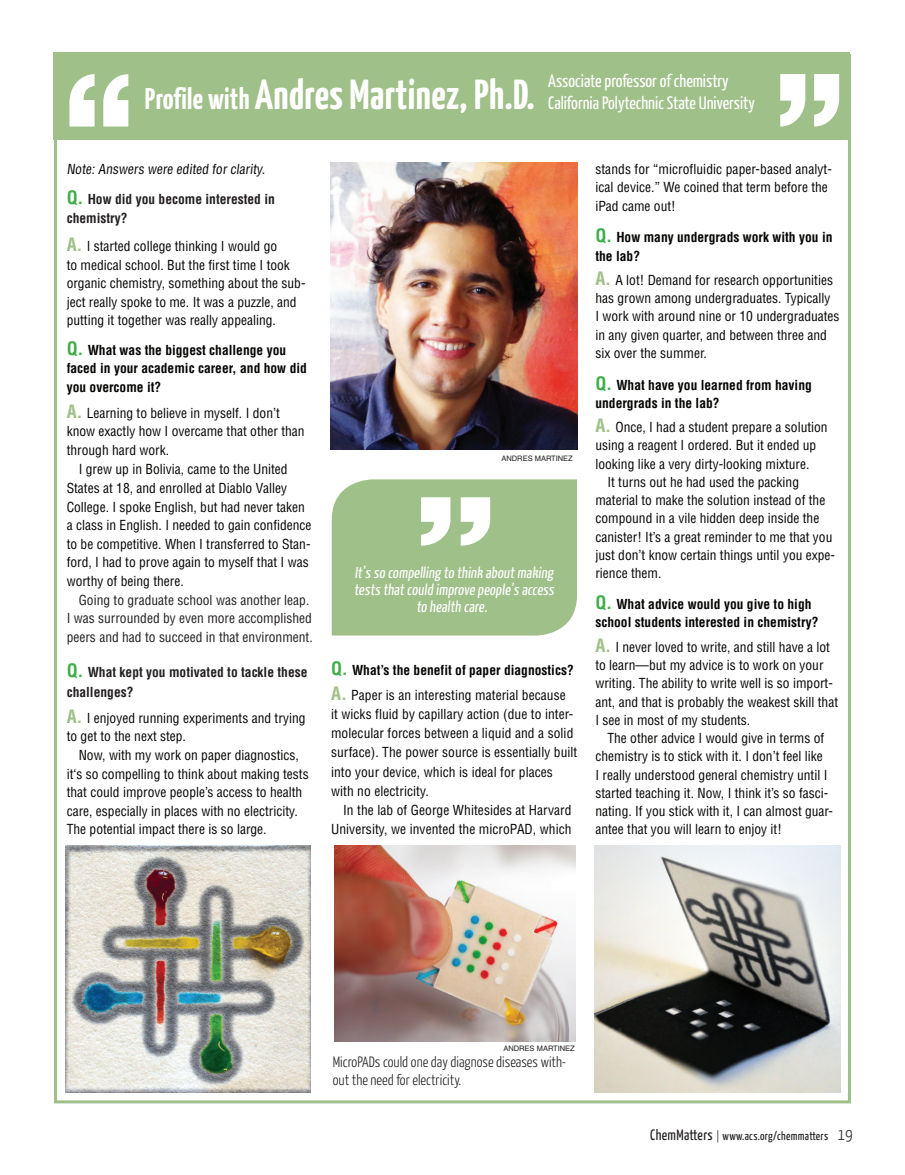
<style>
.page{position:relative;width:905px;height:1175px;background:#fff}
.page>*{position:absolute;margin:0;border:0;box-sizing:border-box;transform-origin:0 0}
.t1{font:700 42px "Yanone Kaffeesatz";letter-spacing:.01em;color:#fff}
.t2{font:18px/21.6px "Yanone Kaffeesatz";color:#fff}
.t3{font:15.75px/17px "Yanone Kaffeesatz";color:#fff;text-align:center}
.t4{font:300 15px/18px "Yanone Kaffeesatz";color:#231f20}
.t5{font:condensed 13.5px/18.6px "Helvetica";color:#040503}
.t6{font:700 condensed 13.5px/18.3px "Helvetica";color:#040503}
.t7{font:condensed 13.5px/18.6px "Helvetica";color:#231f20}
.t8{font:700 condensed 13.5px/20.1px "Helvetica";color:#231f20}
.t9{font:12px "Yanone Kaffeesatz";letter-spacing:.025em;color:#231f20}
.t10{font:7.5px "Helvetica LT Std";color:#231f20}
.s1{font-size:30px}
.s2{font-weight:700;font-size:18px;color:#40ae49}
.s3{font-weight:700;color:#231f20}
.s4{font-weight:700;font-size:18px;color:#a0c089}
.s5{font-size:18px;color:#40ae49}
.s6{font-size:18px;color:#a0c089}
.s7{font-weight:400}
.s8{font-size:15px}
.s9{font-weight:300}
.s10{font-weight:300;font-size:16.5px}
</style>
<div class="page">
<div style="left:54px;top:52px;width:796px;height:88px;background:#a0c089"></div>
<svg style="left:69px;top:74px;width:59px;height:52px"></svg>
<svg style="left:780px;top:74px;width:59px;height:53px"></svg>
<img style="left:330px;top:162px;width:247px;height:288px">
<img style="left:594px;top:845px;width:246px;height:247px">
<img style="left:334px;top:845px;width:242px;height:196px">
<img style="left:65px;top:845px;width:246px;height:247px">
<svg style="left:332px;top:479px;width:245px;height:156px;background:#a7c492"></svg>
<h1 class="t1" style="left:145px;top:69px;width:391px"><span class="s1">Profile with</span> Andres Martinez, Ph.D.</h1>
<h2 class="t2" style="left:548px;top:70px;width:208px">Associate professor of chemistry<br>California Polytechnic State University</h2>
<p class="t5" style="left:67px;top:154px;width:210px;line-height:29.4px">Note: Answers were edited for clarity.<br><span class="s2">Q.</span> <span class="s3">How did you become interested in</span></p>
<p class="t5" style="left:67px;top:203px;width:212px;line-height:28.3px"><span class="s3">chemistry?<br></span><span class="s4">A.</span> I started college thinking I would go</p>
<p class="t5" style="left:67px;top:255px;width:240px">to medical school. But the first time I took organic chemistry, something about the sub&shy;ject really spoke to me. It was a puzzle, and putting it together was really appealing.</p>
<p class="t6" style="left:67px;top:340px;width:242px"><span class="s5">Q.</span> What was the biggest challenge you faced in your academic career, and how did you overcome it?</p>
<p class="t5" style="left:67px;top:403px;width:239px"><span class="s4">A.</span> Learning to believe in myself. I don’t know exactly how I overcame that other than through hard work.</p>
<p class="t5" style="left:67px;top:460px;width:246px;text-indent:12px">I grew up in Bolivia, came to the United States at 18, and enrolled at Diablo Valley College. I spoke English, but had never taken a class in English. I needed to gain confidence to be competitive. When I transferred to Stan&shy;ford, I had to prove again to myself that I was worthy of being there.</p>
<p class="t7" style="left:67px;top:590px;width:247px;text-indent:12px">Going to graduate school was another leap.<br>I was surrounded by even more accomplished peers and had to succeed in that environment.</p>
<p class="t8" style="left:67px;top:661px;width:242px"><span class="s5">Q.</span> What kept you motivated to tackle these challenges?</p>
<p class="t5" style="left:67px;top:708px;width:240px"><span class="s4">A.</span> I enjoyed running experiments and trying to get to the next step.</p>
<p class="t5" style="left:67px;top:745px;width:243px;text-indent:12px">Now, with my work on paper diagnostics, it‘s so compelling to think about making tests that could improve people’s access to health care, especially in places with no electricity.<br>The potential impact there is so large.</p>
<p class="t10" style="left:501px;top:454px;width:73px">ANDRES MARTINEZ</p>
<p class="t3" style="left:354px;top:564px;width:203px">It’s so compelling to think about making tests that could improve people’s access to health care.</p>
<p class="t6" style="left:331px;top:658px;width:244px;line-height:24.5px"><span class="s5">Q.</span> What’s the benefit of paper diagnostics?<br><span class="s6">A.</span> <span class="s7">Paper is an interesting material because</span></p>
<p class="t5" style="left:331px;top:704px;width:248px;line-height:19.2px">it wicks fluid by capillary action (due to inter&shy;molecular forces between a liquid and a solid surface). The power source is essentially built into your device, which is ideal for places with no electricity.</p>
<p class="t5" style="left:331px;top:800px;width:242px;line-height:19.2px;text-align:right">In the lab of George Whitesides at Harvard<br>University, we invented the microPAD, which</p>
<p class="t5" style="left:595px;top:160px;width:238px">stands for “microfluidic paper-based analyt&shy;ical device.” We coined that term before the iPad came out!</p>
<p class="t6" style="left:595px;top:228px;width:238px"><span class="s5">Q.</span> How many undergrads work with you in the lab?</p>
<p class="t5" style="left:595px;top:271px;width:246px"><span class="s4">A.</span> A lot! Demand for research opportunities has grown among undergraduates. Typically<br>I work with around nine or 10 undergraduates in any given quarter, and between three and six over the summer.</p>
<p class="t6" style="left:595px;top:375px;width:218px"><span class="s5">Q.</span> What have you learned from having undergrads in the lab?</p>
<p class="t5" style="left:595px;top:418px;width:234px"><span class="s4">A.</span> Once, I had a student prepare a solution</p>
<p class="t5" style="left:595px;top:436px;width:222px">using a reagent I ordered. But it ended up</p>
<p class="t5" style="left:595px;top:454px;width:215px">looking like a very dirty-looking mixture.</p>
<p class="t5" style="left:607px;top:472px;width:193px">It turns out he had used the packing</p>
<p class="t5" style="left:595px;top:491px;width:231px">material to make the solution instead of the</p>
<p class="t5" style="left:595px;top:509px;width:225px">compound in a vile hidden deep inside the</p>
<p class="t5" style="left:595px;top:527px;width:238px">canister! It’s a great reminder to me that you</p>
<p class="t5" style="left:595px;top:545px;width:241px">just don’t know certain things until you expe-</p>
<p class="t5" style="left:595px;top:564px;width:67px">rience them.</p>
<p class="t6" style="left:595px;top:595px;width:224px"><span class="s5">Q.</span> What advice would you give to high school students interested in chemistry?</p>
<p class="t5" style="left:595px;top:637px;width:244px"><span class="s4">A.</span> I never loved to write, and still have a lot to learn—but my advice is to work on your writing. The ability to write well is so import&shy;ant, and that is probably the weakest skill that I see in most of my students.</p>
<p class="t5" style="left:595px;top:729px;width:239px;text-indent:12px">The other advice I would give in terms of chemistry is to stick with it. I don’t feel like<br>I really understood general chemistry until I started teaching it. Now, I think it’s so fasci&shy;nating. If you stick with it, I can almost guar&shy;antee that you will learn to enjoy it!</p>
<p class="t10" style="left:503px;top:1043px;width:73px">ANDRES MARTINEZ</p>
<p class="t4" style="left:333px;top:1052px;width:235px">MicroPADs could one day diagnose diseases with&shy;out the need for electricity.</p>
<p class="t9" style="left:650px;top:1128px;width:204px"><span class="s8">ChemMatters</span> <span class="s9">|</span> www.acs.org/chemmatters <span class="s10">19</span></p>
</div>
